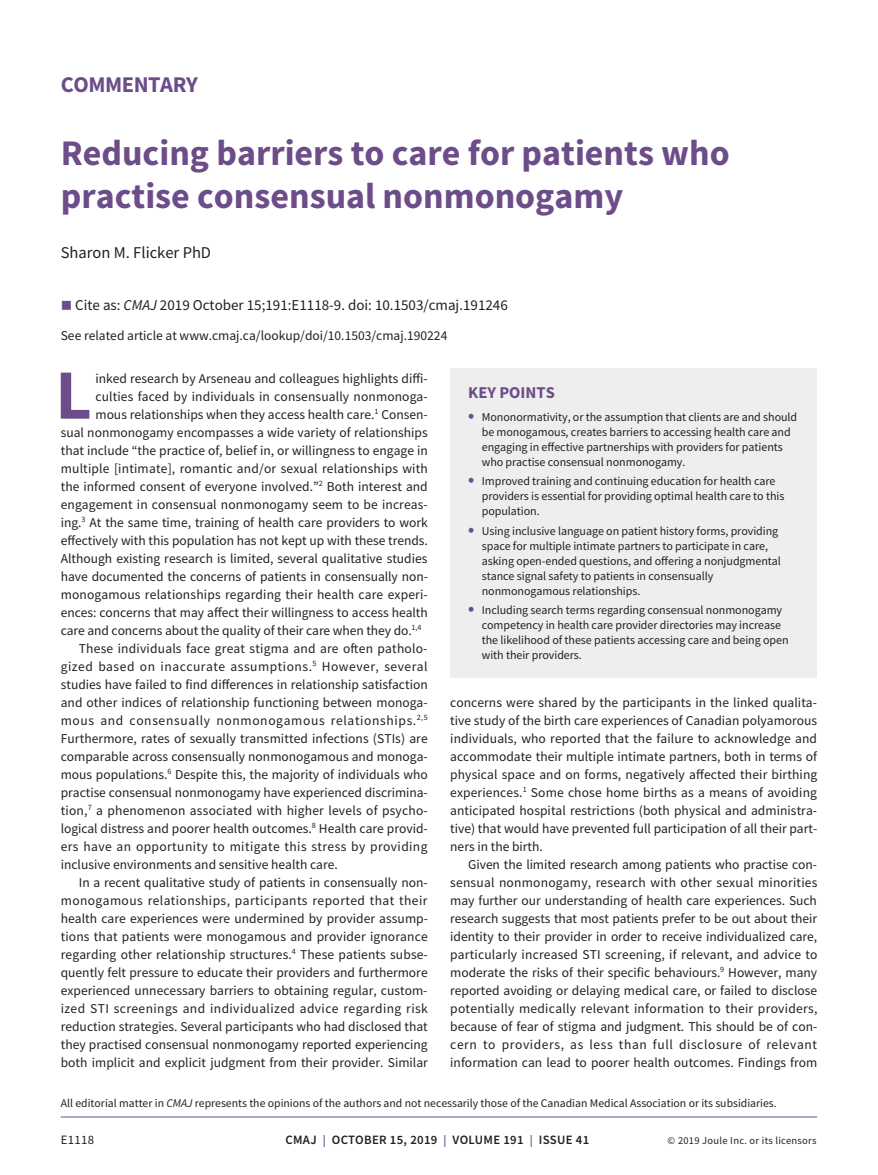
<style>
.page{position:relative;width:878px;height:1175px;background:#fff}
.page>*{position:absolute;margin:0;border:0;box-sizing:border-box;transform-origin:0 0}
.t1{font:700 70.65px "Source Sans Pro";color:#6d4c8a}
.t2{font:700 36px/43.2px "Source Sans Pro";color:#6d4c8a}
.t3{font:700 22.5px "Source Sans Pro";letter-spacing:-.02em;color:#6d4c8a}
.t4{font:16.5px "Source Sans Pro";color:#231f20}
.t5{font:700 16.5px "Source Sans Pro";color:#6d4c8a}
.t6{font:15px "Source Sans Pro";color:#231f20}
.t7{font:13.5px/18px "Source Sans Pro";color:#231f20;text-align:justify}
.t8{font:13.5px "Source Sans Pro";letter-spacing:.03em;color:#231f20}
.t9{font:13.5px "Source Sans Pro";letter-spacing:.04em;color:#231f20}
.t10{font:13.5px "Source Sans Pro";letter-spacing:.05em;color:#231f20}
.t11{font:600 12.75px "Source Sans Pro";letter-spacing:.025em;color:#231f20}
.t12{font:12.75px "Source Sans Pro";letter-spacing:.025em;color:#231f20}
.t13{font:12px/15px "Source Sans Pro";letter-spacing:-.005em;color:#231f20}
.t14{font:11.7px "Source Sans Pro";color:#231f20}
.t15{font:10.5px "Source Sans Pro";letter-spacing:.025em;color:#231f20}
.s1{color:#6d4c8a}
.s2{font-style:italic}
.s3{font-weight:700;font-size:18px;color:#6d4c8a}
.s4{font-size:12px;color:#6d4c8a}
</style>
<div class="page">
<hr style="left:61px;top:1116px;width:756px;height:1px;background:#6d4c8a">
<div style="left:450px;top:368px;width:367px;height:309px;background:#eeeeef"></div>
<h3 class="t3" style="left:61px;top:69px;width:139px">COMMENTARY</h3>
<h2 class="t2" style="left:61px;top:131px;width:670px">Reducing barriers to care for patients who practise consensual nonmonogamy</h2>
<p class="t4" style="left:61px;top:242px;width:152px">Sharon M. Flicker PhD</p>
<p class="t6" style="left:61px;top:296px;width:448px"><span class="s1">■</span> Cite as: <span class="s2">CMAJ</span> 2019 October 15;191:E1118-9. doi: 10.1503/cmaj.191246</p>
<p class="t7" style="left:61px;top:327px;width:388px">See related article at www.cmaj.ca/lookup/doi/10.1503/cmaj.190224</p>
<h1 class="t1" style="left:55px;top:347px;width:38px">L</h1>
<p class="t7" style="left:95px;top:369px;width:334px">inked research by Arseneau and colleagues highlights diffi-</p>
<p class="t7" style="left:95px;top:387px;width:334px">culties faced by individuals in consensually nonmonoga-</p>
<p class="t7" style="left:95px;top:405px;width:334px">mous relationships when they access health care.<sup>1</sup> Consen-</p>
<p class="t7" style="left:61px;top:423px;width:368px">sual nonmonogamy encompasses a wide variety of relationships</p>
<p class="t7" style="left:61px;top:441px;width:368px">that include “the practice of, belief in, or willingness to engage in</p>
<p class="t7" style="left:61px;top:459px;width:368px">multiple [intimate], romantic and/or sexual relationships with</p>
<p class="t7" style="left:61px;top:477px;width:368px">the informed consent of everyone involved.”<sup>2</sup> Both interest and</p>
<p class="t7" style="left:61px;top:495px;width:368px">engagement in consensual nonmonogamy seem to be increas-</p>
<p class="t7" style="left:61px;top:513px;width:368px">ing.<sup>3</sup> At the same time, training of health care providers to work</p>
<p class="t7" style="left:61px;top:531px;width:368px">effectively with this population has not kept up with these trends.</p>
<p class="t7" style="left:61px;top:549px;width:368px">Although existing research is limited, several qualitative studies</p>
<p class="t7" style="left:61px;top:567px;width:368px">have documented the concerns of patients in consensually non-</p>
<p class="t7" style="left:61px;top:585px;width:368px">monogamous relationships regarding their health care experi-</p>
<p class="t7" style="left:61px;top:603px;width:368px">ences: concerns that may affect their willingness to access health</p>
<p class="t7" style="left:61px;top:621px;width:362px">care and concerns about the quality of their care when they do.<sup>1,4</sup></p>
<p class="t7" style="left:79px;top:639px;width:350px">These individuals face great stigma and are often patholo-</p>
<p class="t9" style="left:61px;top:657px;width:368px">gized based on inaccurate assumptions.<sup>5</sup> However, several</p>
<p class="t7" style="left:61px;top:675px;width:368px">studies have failed to find differences in relationship satisfaction</p>
<p class="t7" style="left:61px;top:693px;width:368px">and other indices of relationship functioning between monoga-</p>
<p class="t10" style="left:61px;top:711px;width:368px">mous and consensually nonmonogamous relationships.<sup>2,5</sup></p>
<p class="t7" style="left:61px;top:729px;width:368px">Furthermore, rates of sexually transmitted infections (STIs) are</p>
<p class="t7" style="left:61px;top:747px;width:368px">comparable across consensually nonmonogamous and monoga-</p>
<p class="t7" style="left:61px;top:765px;width:368px">mous populations.<sup>6</sup> Despite this, the majority of individuals who</p>
<p class="t7" style="left:61px;top:783px;width:368px">practise consensual nonmonogamy have experienced discrimina-</p>
<p class="t7" style="left:61px;top:801px;width:368px">tion,<sup>7</sup> a phenomenon associated with higher levels of psycho-</p>
<p class="t7" style="left:61px;top:819px;width:368px">logical distress and poorer health outcomes.<sup>8</sup> Health care provid-</p>
<p class="t8" style="left:61px;top:837px;width:368px">ers have an opportunity to mitigate this stress by providing</p>
<p class="t7" style="left:61px;top:855px;width:278px">inclusive environments and sensitive health care.</p>
<p class="t7" style="left:79px;top:873px;width:350px">In a recent qualitative study of patients in consensually non-</p>
<p class="t8" style="left:61px;top:891px;width:368px">monogamous relationships, participants reported that their</p>
<p class="t7" style="left:61px;top:909px;width:369px">health care experiences were undermined by provider assump-</p>
<p class="t7" style="left:61px;top:927px;width:368px">tions that patients were monogamous and provider ignorance</p>
<p class="t7" style="left:61px;top:945px;width:368px">regarding other relationship structures.<sup>4</sup> These patients subse-</p>
<p class="t7" style="left:61px;top:963px;width:368px">quently felt pressure to educate their providers and furthermore</p>
<p class="t7" style="left:61px;top:981px;width:368px">experienced unnecessary barriers to obtaining regular, custom-</p>
<p class="t8" style="left:61px;top:999px;width:368px">ized STI screenings and individualized advice regarding risk</p>
<p class="t7" style="left:61px;top:1017px;width:368px">reduction strategies. Several participants who had disclosed that</p>
<p class="t7" style="left:61px;top:1035px;width:368px">they practised consensual nonmonogamy reported experiencing</p>
<p class="t7" style="left:61px;top:1053px;width:369px">both implicit and explicit judgment from their provider. Similar</p>
<p class="t5" style="left:468px;top:381px;width:88px">KEY POINTS</p>
<p class="t13" style="left:482px;top:409px;width:317px;text-indent:-14px"><span class="s3">•</span> Mononormativity, or the assumption that clients are and should be monogamous, creates barriers to accessing health care and engaging in effective partnerships with providers for patients who practise consensual nonmonogamy.</p>
<p class="t13" style="left:482px;top:473px;width:304px;text-indent:-14px"><span class="s3">•</span> Improved training and continuing education for health care providers is essential for providing optimal health care to this population.</p>
<p class="t13" style="left:482px;top:523px;width:301px;text-indent:-14px"><span class="s3">•</span> Using inclusive language on patient history forms, providing space for multiple intimate partners to participate in care, asking open-ended questions, and offering a nonjudgmental stance signal safety to patients in consensually nonmonogamous relationships.</p>
<p class="t13" style="left:482px;top:602px;width:308px;text-indent:-14px"><span class="s3">•</span> Including search terms regarding consensual nonmonogamy competency in health care provider directories may increase the likelihood of these patients accessing care and being open with their providers.</p>
<p class="t7" style="left:450px;top:693px;width:368px">concerns were shared by the participants in the linked qualita&shy;tive study of the birth care experiences of Canadian polyamorous individuals, who reported that the failure to acknowledge and accommodate their multiple intimate partners, both in terms of physical space and on forms, negatively affected their birthing experiences.<sup>1</sup> Some chose home births as a means of avoiding anticipated hospital restrictions (both physical and administra&shy;tive) that would have prevented full participation of all their part&shy;ners in the birth.</p>
<p class="t7" style="left:450px;top:855px;width:369px;text-indent:18px">Given the limited research among patients who practise con&shy;sensual nonmonogamy, research with other sexual minorities may further our understanding of health care experiences. Such research suggests that most patients prefer to be out about their identity to their provider in order to receive individualized care, particularly increased STI screening, if relevant, and advice to moderate the risks of their specific behaviours.<sup>9</sup> However, many reported avoiding or delaying medical care, or failed to disclose potentially medically relevant information to their providers, because of fear of stigma and judgment. This should be of con&shy;cern to providers, as less than full disclosure of relevant information can lead to poorer health outcomes. Findings from</p>
<p class="t14" style="left:61px;top:1095px;width:717px">All editorial matter in <span class="s2">CMAJ</span> represents the opinions of the authors and not necessarily those of the Canadian Medical Association or its subsidiaries.</p>
<p class="t12" style="left:61px;top:1132px;width:35px">E1118</p>
<p class="t11" style="left:285px;top:1131px;width:305px">CMAJ <span class="s4">|</span> OCTOBER 15, 2019 <span class="s4">|</span> VOLUME 191 <span class="s4">|</span> ISSUE 41</p>
<p class="t15" style="left:667px;top:1134px;width:150px">© 2019 Joule Inc. or its licensors</p>
</div>
